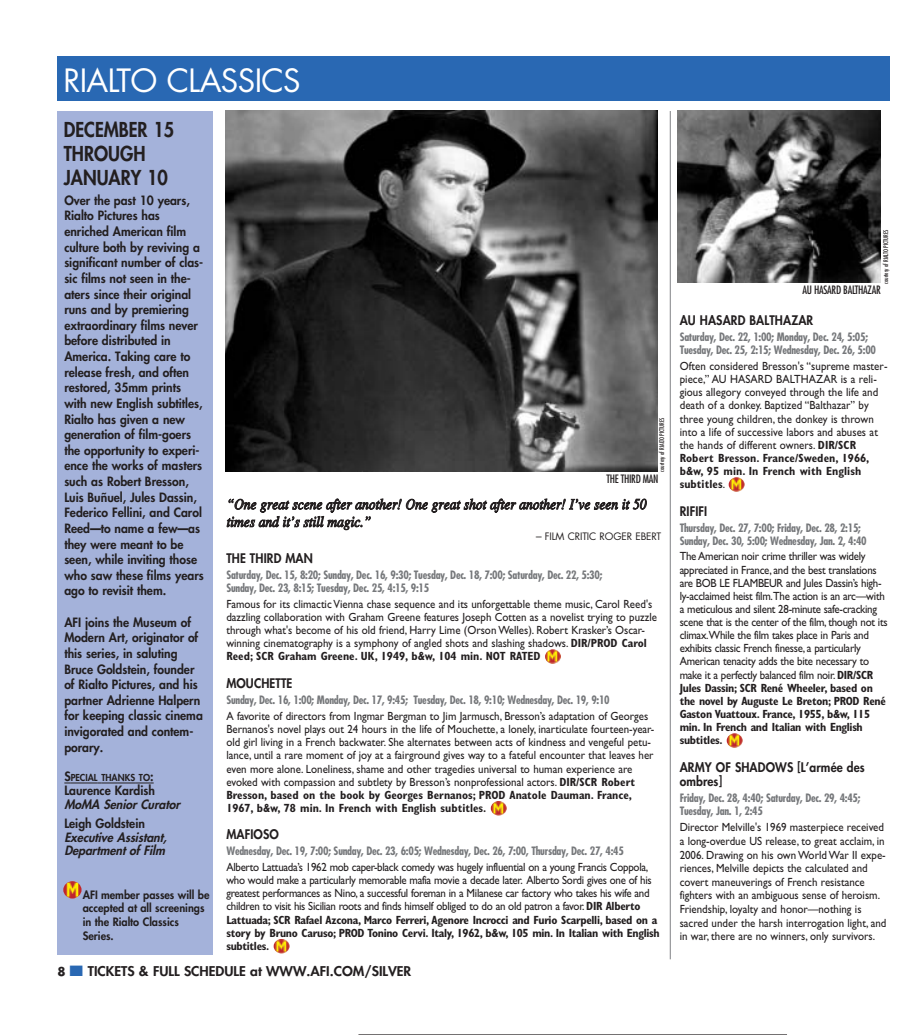
<style>
.page{position:relative;width:923px;height:1035px;background:#fff}
.page>*{position:absolute;margin:0;border:0;box-sizing:border-box;transform-origin:0 0}
.t1{font:31.25px "Futura";letter-spacing:-.02em;color:#fff}
.t2{font:800 20px/23.8px "Futura";color:#231f20;scale:.9 1}
.t3{font:italic 15px/17.5px "Times";color:#231f20;scale:.9 1}
.t4{font:800 13.12px "Futura";color:#231f20;scale:1.05 1}
.t5{font:800 12.88px/14.4px "Futura";letter-spacing:.01em;color:#231f20;scale:.93 1}
.t6{font:800 12.5px/15.6px "Futura";color:#231f20}
.t7{font:italic 800 12.5px/13.8px "Futura";color:#231f20}
.t8{font:11.88px/13.1px "Gill Sans";color:#231f20;scale:.92 1}
.t9{font:11.88px/13.1px "Gill Sans";letter-spacing:-.025em;color:#231f20;scale:.92 1}
.t10{font:700 condensed 11.25px/13.1px "Futura";letter-spacing:-.025em;color:#76787b}
.t11{font:800 11.25px/13.8px "Futura";color:#231f20}
.t12{font:condensed 11.25px "Futura";letter-spacing:-.025em;color:#231f20}
.t13{font:10px "Futura";letter-spacing:-.01em;color:#231f20}
.t14{font:800 9.38px "Futura";color:#231f20}
.t15{font:condensed 6.25px "Futura";letter-spacing:-.01em;color:#231f20}
.s1{font-weight:700;font-size:11.88px}
.s2{font-size:12.5px}
.s3{font-family:"Gill Sans";font-size:11.88px}
.s4{font-weight:700;font-stretch:condensed}
.s5{color:#2968b3}
</style>
<div class="page">
<img style="left:726px;top:733px;width:16px;height:15px;border-radius:50%">
<img style="left:728px;top:477px;width:16px;height:15px;border-radius:50%">
<div style="left:57px;top:56px;width:832px;height:45px;background:#2968b3"></div>
<div style="left:57px;top:111px;width:155px;height:844px;background:#a4b2da"></div>
<svg style="left:64px;top:783px;width:37px;height:1px"></svg>
<hr style="left:101px;top:783px;width:34px;height:1px;background:#231f20">
<svg style="left:135px;top:783px;width:19px;height:1px"></svg>
<img style="left:63px;top:881px;width:19px;height:18px;border-radius:50%">
<img style="left:225px;top:111px;width:433px;height:360px">
<img style="left:677px;top:111px;width:203px;height:172px">
<hr style="left:670px;top:111px;width:1px;height:848px;background:#808285">
<img style="left:274px;top:939px;width:15px;height:14px;border-radius:50%">
<img style="left:491px;top:801px;width:15px;height:14px;border-radius:50%">
<img style="left:545px;top:650px;width:15px;height:14px;border-radius:50%">
<hr style="left:358px;top:1034px;width:429px;height:1px;background:#231f20">
<h1 class="t1" style="left:63px;top:68px;width:239px">RIALTO CLASSICS</h1>
<h2 class="t2" style="left:64px;top:120px;width:124px">DECEMBER 15<br>THROUGH<br>JANUARY 10</h2>
<p class="t6" style="left:64px;top:194px;width:141px">Over the past 10 years,<br>Rialto Pictures has enriched American film culture both by reviving a significant number of clas&shy;sic films not seen in the&shy;aters since their original runs and by premiering extraordinary films never before distributed in<br>America. Taking care to release fresh, and often restored, 35mm prints with new English subtitles,<br>Rialto has given a new generation of film-goers the opportunity to experi&shy;ence the works of masters such as Robert Bresson,<br>Luis Buñuel, Jules Dassin,<br>Federico Fellini, and Carol<br>Reed<span class="s1">—</span>to name a few<span class="s1">—</span>as they were meant to be seen, while inviting those who saw these films years ago to revisit them.</p>
<p class="t6" style="left:64px;top:616px;width:140px">AFI joins the Museum of<br>Modern Art, originator of this series, in saluting<br>Bruce Goldstein, founder of Rialto Pictures, and his partner Adrienne Halpern for keeping classic cinema invigorated and contem&shy;porary.</p>
<p class="t14" style="left:64px;top:774px;width:91px"><span class="s2">S</span>PECIAL THANKS TO<span class="s2">:</span></p>
<p class="t6" style="left:64px;top:784px;width:92px">Laurence Kardish</p>
<p class="t7" style="left:64px;top:799px;width:120px">MoMA Senior Curator</p>
<p class="t6" style="left:64px;top:817px;width:82px">Leigh Goldstein</p>
<p class="t7" style="left:64px;top:832px;width:106px">Executive Assistant,<br>Department of Film</p>
<p class="t11" style="left:83px;top:889px;width:128px">AFI member passes will be accepted at all screenings in the Rialto Classics<br>Series.</p>
<p class="t15" style="left:659px;top:472px;width:55px;rotate:-90deg">courtesy of RIALTO PICTURES</p>
<p class="t12" style="left:606px;top:474px;width:54px">THE THIRD MAN</p>
<p class="t3" style="left:226px;top:497px;width:468px">“One great scene after another! One great shot after another! I’ve seen it 50 times and it’s still magic.”</p>
<p class="t13" style="left:536px;top:532px;width:127px"><span class="s3">–</span> FILM CRITIC ROGER EBERT</p>
<p class="t5" style="left:226px;top:553px;width:94px">THE THIRD MAN</p>
<p class="t10" style="left:226px;top:569px;width:377px">Saturday, Dec. 15, 8:20; Sunday, Dec. 16, 9:30; Tuesday, Dec. 18, 7:00; Saturday, Dec. 22, 5:30;<br>Sunday, Dec. 23, 8:15; Tuesday, Dec. 25, 4:15, 9:15</p>
<p class="t8" style="left:226px;top:598px;width:469px">Famous for its climactic Vienna chase sequence and its unforgettable theme music, Carol Reed's dazzling collaboration with Graham Greene features Joseph Cotten as a novelist trying to puzzle through what's become of his old friend, Harry Lime (Orson Welles). Robert Krasker’s Oscar&shy;winning cinematography is a symphony of angled shots and slashing shadows. <span class="s4">DIR/PROD Carol Reed; SCR Graham Greene. UK, 1949, b&amp;w, 104 min. NOT RATED</span></p>
<p class="t5" style="left:226px;top:678px;width:72px">MOUCHETTE</p>
<p class="t10" style="left:226px;top:695px;width:385px">Sunday, Dec. 16, 1:00; Monday, Dec. 17, 9:45; Tuesday, Dec. 18, 9:10; Wednesday, Dec. 19, 9:10</p>
<p class="t8" style="left:226px;top:711px;width:466px">A favorite of directors from Ingmar Bergman to Jim Jarmusch, Bresson’s adaptation of Georges Bernanos's novel plays out 24 hours in the life of Mouchette, a lonely, inarticulate fourteen-year&shy;old girl living in a French backwater. She alternates between acts of kindness and vengeful petu&shy;lance, until a rare moment of joy at a fairground gives way to a fateful encounter that leaves her even more alone. Loneliness, shame and other tragedies universal to human experience are evoked with compassion and subtlety by Bresson’s nonprofessional actors. <span class="s4">DIR/SCR Robert Bresson, based on the book by Georges Bernanos; PROD Anatole Dauman. France, 1967, b&amp;w, 78 min. In French with English subtitles.</span></p>
<p class="t5" style="left:226px;top:829px;width:58px">MAFIOSO</p>
<p class="t10" style="left:226px;top:846px;width:399px">Wednesday, Dec. 19, 7:00; Sunday, Dec. 23, 6:05; Wednesday, Dec. 26, 7:00, Thursday, Dec. 27, 4:45</p>
<p class="t9" style="left:226px;top:862px;width:472px">Alberto Lattuada’s 1962 mob caper-black comedy was hugely influential on a young Francis Coppola, who would make a particularly memorable mafia movie a decade later. Alberto Sordi gives one of his greatest performances as Nino, a successful foreman in a Milanese car factory who takes his wife and children to visit his Sicilian roots and finds himself obliged to do an old patron a favor. <span class="s4">DIR Alberto Lattuada; SCR Rafael Azcona, Marco Ferreri, Agenore Incrocci and Furio Scarpelli, based on a story by Bruno Caruso; PROD Tonino Cervi. Italy, 1962, b&amp;w, 105 min. In Italian with English subtitles.</span></p>
<p class="t4" style="left:58px;top:966px;width:338px"><span class="s1">8</span> <span class="s5">■</span> TICKETS &amp; FULL SCHEDULE at WWW.AFI.COM/SILVER</p>
<p class="t15" style="left:883px;top:284px;width:55px;rotate:-90deg">courtesy of RIALTO PICTURES</p>
<p class="t12" style="left:802px;top:286px;width:80px">AU HASARD BALTHAZAR</p>
<p class="t5" style="left:679px;top:315px;width:145px">AU HASARD BALTHAZAR</p>
<p class="t10" style="left:679px;top:332px;width:198px">Saturday, Dec. 22, 1:00; Monday, Dec. 24, 5:05;<br>Tuesday, Dec. 25, 2:15; Wednesday, Dec. 26, 5:00</p>
<p class="t8" style="left:679px;top:361px;width:227px">Often considered Bresson's “supreme master&shy;piece,” AU HASARD BALTHAZAR is a reli&shy;gious allegory conveyed through the life and death of a donkey. Baptized “Balthazar” by three young children, the donkey is thrown into a life of successive labors and abuses at the hands of different owners. <span class="s4">DIR/SCR Robert Bresson. France/Sweden, 1966, b&amp;w, 95 min. In French with English subtitles</span>.</p>
<p class="t5" style="left:679px;top:505px;width:31px">RIFIFI</p>
<p class="t10" style="left:679px;top:522px;width:188px">Thursday, Dec. 27, 7:00; Friday, Dec. 28, 2:15;<br>Sunday, Dec. 30, 5:00; Wednesday, Jan. 2, 4:40</p>
<p class="t9" style="left:679px;top:551px;width:227px">The American noir crime thriller was widely appreciated in France, and the best translations are BOB LE FLAMBEUR and Jules Dassin’s high&shy;ly-acclaimed heist film.The action is an arc—with a meticulous and silent 28-minute safe-cracking scene that is the center of the film, though not its climax.While the film takes place in Paris and exhibits classic French finesse, a particularly American tenacity adds the bite necessary to make it a perfectly balanced film noir. <span class="s4">DIR/SCR Jules Dassin; SCR René Wheeler, based on the novel by Auguste Le Breton; PROD René Gaston Vuattoux. France, 1955, b&amp;w, 115 min. In French and Italian with English subtitles.</span></p>
<p class="t5" style="left:679px;top:761px;width:200px">ARMY OF SHADOWS [L’armée des ombres]</p>
<p class="t10" style="left:679px;top:793px;width:182px">Friday, Dec. 28, 4:40; Saturday, Dec. 29, 4:45;<br>Tuesday, Jan. 1, 2:45</p>
<p class="t8" style="left:679px;top:822px;width:226px;line-height:13.6px">Director Melville's 1969 masterpiece received a long-overdue US release, to great acclaim, in 2006. Drawing on his own World War II expe&shy;riences, Melville depicts the calculated and covert maneuverings of French resistance fighters with an ambiguous sense of heroism.<br>Friendship, loyalty and honor—nothing is sacred under the harsh interrogation light, and in war, there are no winners, only survivors.</p>
</div>
